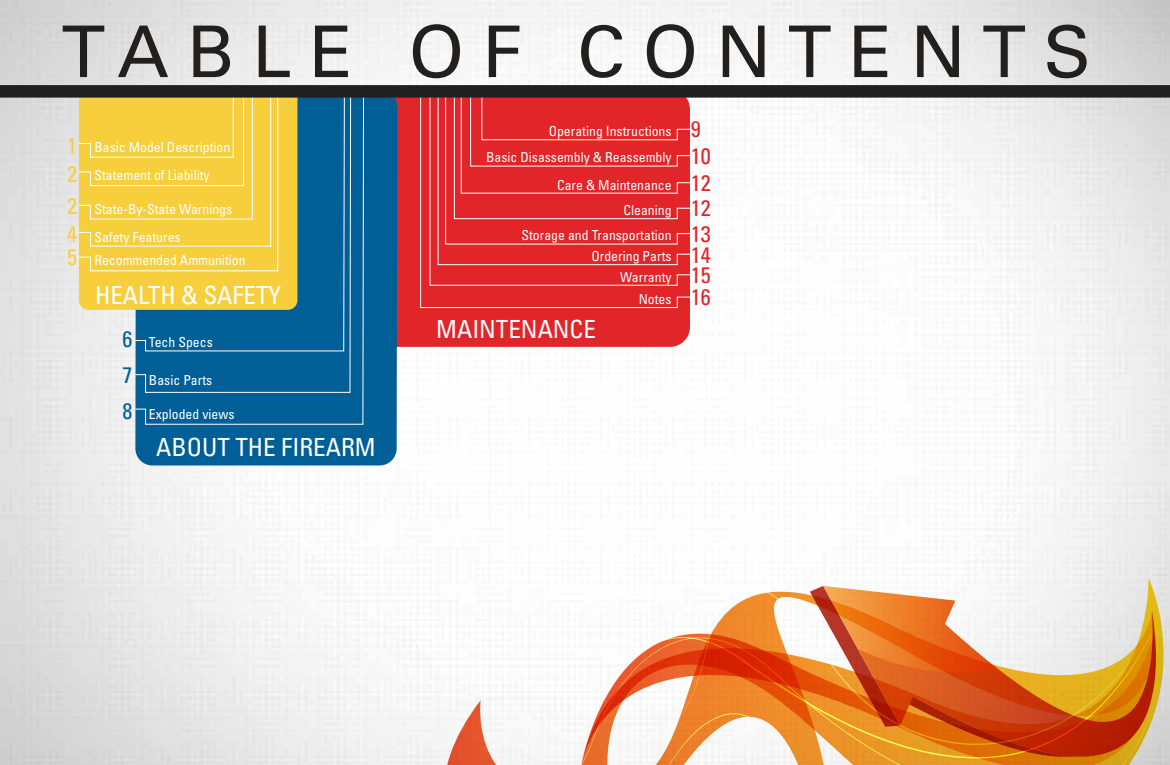
<style>
.page{position:relative;width:1170px;height:765px;background:#fff}
.page>*{position:absolute;margin:0;border:0;box-sizing:border-box;transform-origin:0 0}
.t1{font:71.38px "Univers";letter-spacing:.25em;color:#221f1f}
.t2{font:condensed 25px "Univers";color:#fff}
.t3{font:condensed 22.5px/26.1px "Univers";color:#e12529}
.t4{font:condensed 22.5px/35.8px "Univers";color:#005f97;text-align:justify}
.t5{font:condensed 22.5px/32.4px "Univers";color:#f7cf3c}
.t6{font:condensed 13.75px/26.8px "Univers";color:#fff;text-align:right}
.s1{font-size:22.5px;color:#f7cf3c}
</style>
<div class="page">
<svg style="left:444px;top:598px;width:27px;height:167px"></svg>
<svg style="left:471px;top:580px;width:693px;height:185px"></svg>
<svg style="left:489px;top:638px;width:670px;height:127px"></svg>
<svg style="left:579px;top:616px;width:581px;height:142px"></svg>
<svg style="left:665px;top:587px;width:482px;height:158px"></svg>
<svg style="left:657px;top:713px;width:138px;height:52px"></svg>
<div style="left:327px;top:89px;width:363px;height:258px;background:#e12529;border-radius:20px"></div>
<svg style="left:420px;top:98px;width:271px;height:210px"></svg>
<div style="left:135px;top:98px;width:262px;height:367px;background:#005f97"></div>
<svg style="left:135px;top:98px;width:229px;height:327px;background:#0a659a"></svg>
<div style="left:79px;top:87px;width:218px;height:223px;background:#f7cf3c;border-radius:10px"></div>
<svg style="left:78px;top:98px;width:200px;height:173px"></svg>
<div style="left:0;top:85px;width:1170px;height:13px;background:#211f1f"></div>
<h1 class="t1" style="left:61px;top:9px;width:1031px">TABLE OF CONTENTS</h1>
<p class="t6" style="left:67px;top:134px;width:165px"><span class="s1">1</span> Basic Model Description</p>
<h3 class="t5" style="left:67px;top:157px;width:11px">2<br>2</h3>
<p class="t6" style="left:94px;top:162px;width:117px">Statement of Liability</p>
<p class="t6" style="left:67px;top:195px;width:166px;line-height:27.5px;text-align:left;text-indent:27px">State-By-State Warnings<br><span class="s1">4</span> Safety Features</p>
<p class="t6" style="left:67px;top:247px;width:180px"><span class="s1">5</span> Recommended Ammunition</p>
<h2 class="t2" style="left:95px;top:279px;width:187px">HEALTH &amp; SAFETY</h2>
<h3 class="t4" style="left:122px;top:321px;width:11px">6<br>7<br>8</h3>
<p class="t6" style="left:149px;top:329px;width:65px">Tech Specs</p>
<p class="t6" style="left:149px;top:366px;width:65px">Basic Parts</p>
<p class="t6" style="left:149px;top:400px;width:87px">Exploded views</p>
<h2 class="t2" style="left:156px;top:432px;width:221px">ABOUT THE FIREARM</h2>
<p class="t6" style="left:486px;top:118px;width:187px">Operating Instructions<br>Basic Disassembly &amp; Reassembly<br>Care &amp; Maintenance</p>
<p class="t6" style="left:522px;top:197px;width:152px;line-height:25.4px">Cleaning<br>Storage and Transportation</p>
<p class="t6" style="left:591px;top:246px;width:82px;line-height:20.6px">Ordering Parts<br>Warranty</p>
<p class="t6" style="left:639px;top:285px;width:34px">Notes</p>
<h2 class="t2" style="left:436px;top:313px;width:161px">MAINTENANCE</h2>
<h3 class="t3" style="left:691px;top:116px;width:21px">9<br>10<br>12<br>12<br>13</h3>
<h3 class="t3" style="left:691px;top:244px;width:21px;line-height:21.4px;text-align:justify">14<br>15<br>16</h3>
</div>
